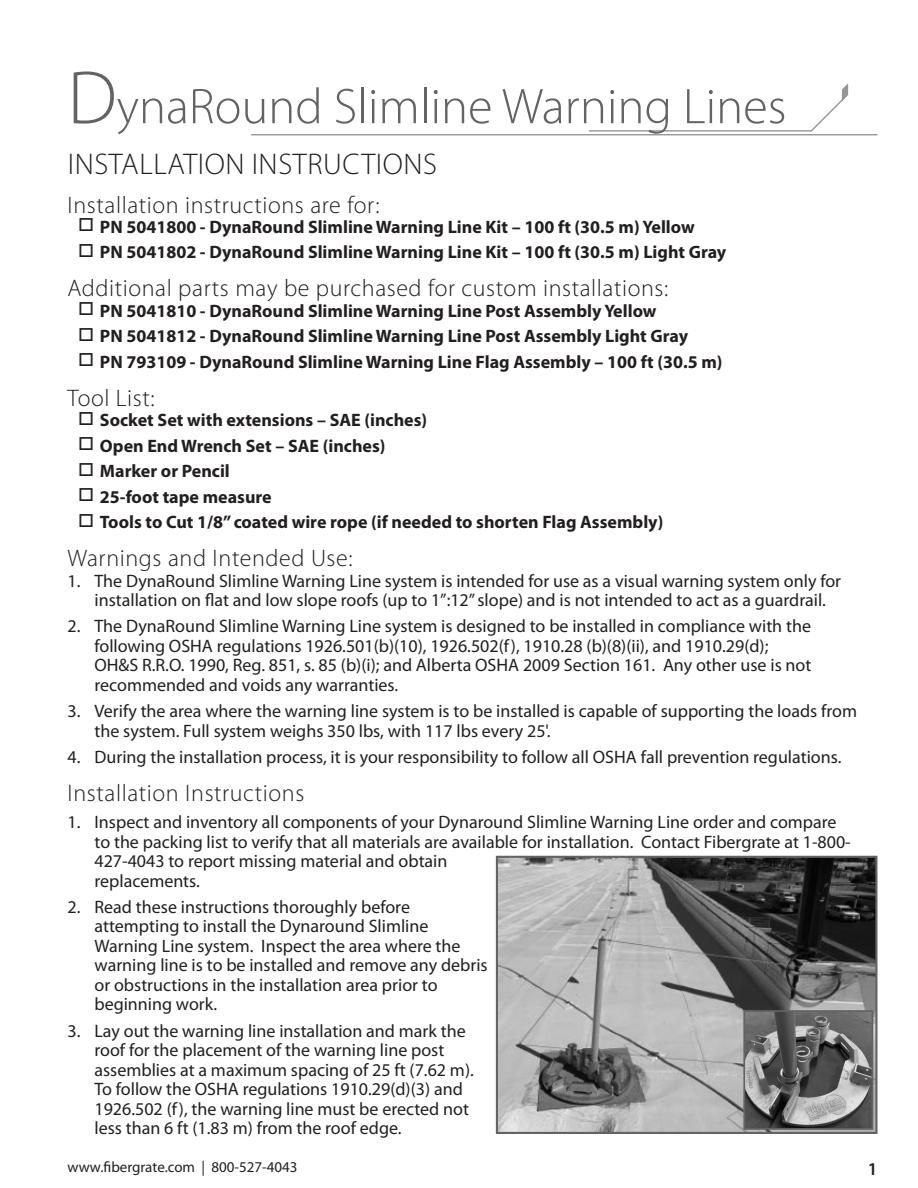
<style>
.page{position:relative;width:918px;height:1188px;background:#fff}
.page>*{position:absolute;margin:0;border:0;box-sizing:border-box;transform-origin:0 0}
.Installation_Page_Ti{font:300 50.4px "Myriad Pro";color:#616365}
.sub_heading_1_-_inst{font:300 30px "Myriad Pro";letter-spacing:.02em;color:#231f20}
.sub_heading_2_-_inst{font:300 24px "Myriad Pro";letter-spacing:.025em;color:#231f20}
.t1{font:18px/19.5px "Myriad Pro";color:#231f20}
.t2{font:700 18px "Myriad Pro";color:#231f20}
.t3{font:600 18px "Myriad Pro";color:#231f20}
.t4{font:15px "Myriad Pro";color:#231f20}
.s1{font-size:76.2px}
</style>
<div class="page">
<hr style="left:251px;top:134px;width:627px;height:1px;background:#959596">
<hr style="left:589px;top:130px;width:223px;height:2px;background:#959596">
<svg style="left:809px;top:83px;width:39px;height:49px"></svg>
<img style="left:499px;top:859px;width:375px;height:272px">
<div style="left:496px;top:856px;width:381px;height:278px;border:2px solid #636366"></div>
<img style="left:746px;top:1013px;width:124px;height:114px">
<div style="left:743px;top:1010px;width:130px;height:120px;border:2px solid #636366"></div>
<p class="Installation_Page_Ti" style="left:68px;top:79px;width:720px"><span class="s1">D</span>ynaRound Slimline Warning Lines</p>
<p class="sub_heading_1_-_inst" style="left:68px;top:148px;width:371px">INSTALLATION INSTRUCTIONS</p>
<p class="sub_heading_2_-_inst" style="left:68px;top:191px;width:314px">Installation instructions are for:</p>
<p class="t2" style="left:100px;top:215px;width:596px">PN 5041800 - DynaRound Slimline Warning Line Kit – 100 ft (30.5 m) Yellow</p>
<p class="t2" style="left:100px;top:240px;width:628px">PN 5041802 - DynaRound Slimline Warning Line Kit – 100 ft (30.5 m) Light Gray</p>
<p class="sub_heading_2_-_inst" style="left:68px;top:275px;width:602px">Additional parts may be purchased for custom installations:</p>
<p class="t2" style="left:100px;top:299px;width:558px">PN 5041810 - DynaRound Slimline Warning Line Post Assembly Yellow</p>
<p class="t2" style="left:100px;top:324px;width:590px">PN 5041812 - DynaRound Slimline Warning Line Post Assembly Light Gray</p>
<p class="t2" style="left:100px;top:350px;width:624px">PN 793109 - DynaRound Slimline Warning Line Flag Assembly – 100 ft (30.5 m)</p>
<p class="sub_heading_2_-_inst" style="left:68px;top:385px;width:89px">Tool List:</p>
<p class="t2" style="left:100px;top:408px;width:329px">Socket Set with extensions – SAE (inches)</p>
<p class="t2" style="left:100px;top:434px;width:287px">Open End Wrench Set – SAE (inches)</p>
<p class="t2" style="left:100px;top:459px;width:131px">Marker or Pencil</p>
<p class="t2" style="left:100px;top:485px;width:173px">25-foot tape measure</p>
<p class="t2" style="left:100px;top:510px;width:565px">Tools to Cut 1/8” coated wire rope (if needed to shorten Flag Assembly)</p>
<p class="sub_heading_2_-_inst" style="left:68px;top:545px;width:287px">Warnings and Intended Use:</p>
<p class="t1" style="left:94px;top:571px;width:748px;text-indent:-27px">1. The DynaRound Slimline Warning Line system is intended for use as a visual warning system only for installation on flat and low slope roofs (up to 1”:12” slope) and is not intended to act as a guardrail.</p>
<p class="t1" style="left:94px;top:616px;width:718px;text-indent:-27px">2. The DynaRound Slimline Warning Line system is designed to be installed in compliance with the following OSHA regulations 1926.501(b)(10), 1926.502(f), 1910.28 (b)(8)(ii), and 1910.29(d); OH&amp;S R.R.O. 1990, Reg. 851, s. 85 (b)(i); and Alberta OSHA 2009 Section 161. Any other use is not recommended and voids any warranties.</p>
<p class="t1" style="left:94px;top:701px;width:764px;text-indent:-27px">3. Verify the area where the warning line system is to be installed is capable of supporting the loads from the system. Full system weighs 350 lbs, with 117 lbs every 25'.</p>
<p class="t1" style="left:68px;top:747px;width:776px">4. During the installation process, it is your responsibility to follow all OSHA fall prevention regulations.</p>
<p class="sub_heading_2_-_inst" style="left:68px;top:780px;width:238px">Installation Instructions</p>
<p class="t1" style="left:94px;top:812px;width:758px;text-indent:-27px">1. Inspect and inventory all components of your Dynaround Slimline Warning Line order and compare to the packing list to verify that all materials are available for installation. Contact Fibergrate at 1-800- 427-4043 to report missing material and obtain<br>replacements.</p>
<p class="t1" style="left:94px;top:897px;width:395px;text-indent:-27px">2. Read these instructions thoroughly before attempting to install the Dynaround Slimline Warning Line system. Inspect the area where the warning line is to be installed and remove any debris or obstructions in the installation area prior to beginning work.</p>
<p class="t1" style="left:94px;top:1020px;width:381px;text-indent:-27px">3. Lay out the warning line installation and mark the roof for the placement of the warning line post assemblies at a maximum spacing of 25 ft (7.62 m).<br>To follow the OSHA regulations 1910.29(d)(3) and 1926.502 (f), the warning line must be erected not less than 6 ft (1.83 m) from the roof edge.</p>
<p class="t4" style="left:68px;top:1158px;width:232px">www.fibergrate.com | 800-527-4043</p>
<p class="t3" style="left:868px;top:1157px;width:11px">1</p>
</div>
